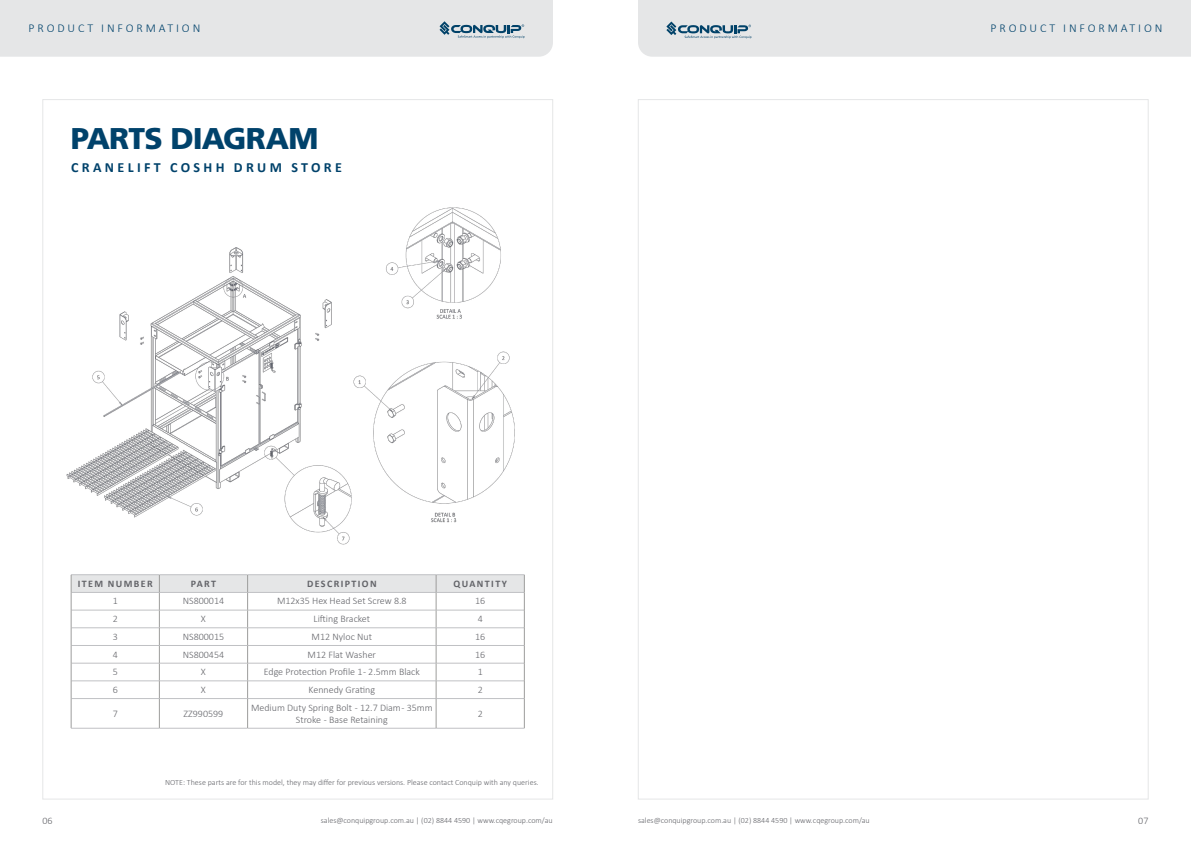
<style>
.page{position:relative;width:1191px;height:842px;background:#fff}
.page>*{position:absolute;margin:0;border:0;box-sizing:border-box;transform-origin:0 0}
.t1{font:900 30px "Frutiger LT Std";letter-spacing:-.025em;color:#00426b}
.t2{font:700 14px "Calibri";letter-spacing:.24em;color:#00426b}
.t3{font:300 12px "Calibri";letter-spacing:.24em;color:#00426b}
.t4{font:300 10px/12px "Calibri";color:#636469;text-align:center}
.t5{font:700 10px "Calibri";letter-spacing:.14em;color:#636469}
.t6{font:300 8px "Calibri";color:#636469}
</style>
<div class="page">
<hr style="left:71px;top:574px;width:88px;height:1px;background:#c0c1c4">
<hr style="left:159px;top:574px;width:89px;height:1px;background:#c0c1c4">
<hr style="left:248px;top:574px;width:188px;height:1px;background:#c0c1c4">
<hr style="left:436px;top:574px;width:88px;height:1px;background:#c0c1c4">
<hr style="left:159px;top:728px;width:89px;height:1px;background:#c0c1c4">
<hr style="left:248px;top:728px;width:188px;height:1px;background:#c0c1c4">
<hr style="left:436px;top:728px;width:88px;height:1px;background:#c0c1c4">
<svg style="left:71px;top:575px;width:454px;height:153px"></svg>
<hr style="left:524px;top:698px;width:1px;height:30px;background:#9d9d9c">
<hr style="left:71px;top:728px;width:88px;height:1px;background:#c0c1c4">
<img style="left:66px;top:207px;width:449px;height:338px">
<div style="left:0;top:0;width:553px;height:57px;background:#e5e6e7"></div>
<div style="left:638px;top:0;width:553px;height:57px;background:#e5e6e7"></div>
<p class="t3" style="left:29px;top:21px;width:173px">PRODUCT INFORMATION</p>
<p class="t3" style="left:990px;top:21px;width:173px">PRODUCT INFORMATION</p>
<h1 class="t1" style="left:71px;top:120px;width:249px">PARTS DIAGRAM</h1>
<h2 class="t2" style="left:71px;top:157px;width:272px">CRANELIFT COSHH DRUM STORE</h2>
<p class="t5" style="left:78px;top:576px;width:76px">ITEM NUMBER</p>
<p class="t5" style="left:191px;top:576px;width:27px">PART</p>
<p class="t5" style="left:307px;top:576px;width:71px">DESCRIPTION</p>
<p class="t5" style="left:453px;top:576px;width:55px">QUANTITY</p>
<p class="t4" style="left:113px;top:595px;width:7px">1</p>
<p class="t4" style="left:183px;top:595px;width:43px">NS800014</p>
<p class="t4" style="left:277px;top:595px;width:131px">M12x35 Hex Head Set Screw 8.8</p>
<p class="t4" style="left:475px;top:595px;width:12px">16</p>
<p class="t4" style="left:113px;top:613px;width:7px">2</p>
<p class="t4" style="left:201px;top:613px;width:7px">X</p>
<p class="t4" style="left:313px;top:613px;width:58px">Lifting Bracket</p>
<p class="t4" style="left:478px;top:613px;width:7px">4</p>
<p class="t4" style="left:113px;top:630px;width:7px">3</p>
<p class="t4" style="left:183px;top:630px;width:43px">NS800015</p>
<p class="t4" style="left:312px;top:630px;width:62px">M12 Nyloc Nut</p>
<p class="t4" style="left:475px;top:630px;width:12px">16</p>
<p class="t4" style="left:113px;top:648px;width:7px">4</p>
<p class="t4" style="left:183px;top:648px;width:43px">NS800454</p>
<p class="t4" style="left:308px;top:648px;width:70px">M12 Flat Washer</p>
<p class="t4" style="left:475px;top:648px;width:12px">16</p>
<p class="t4" style="left:113px;top:666px;width:7px">5</p>
<p class="t4" style="left:201px;top:666px;width:7px">X</p>
<p class="t4" style="left:264px;top:666px;width:158px">Edge Protection Profile 1 - 2.5mm Black</p>
<p class="t4" style="left:478px;top:666px;width:7px">1</p>
<p class="t4" style="left:113px;top:683px;width:7px">6</p>
<p class="t4" style="left:201px;top:683px;width:7px">X</p>
<p class="t4" style="left:309px;top:683px;width:68px">Kennedy Grating</p>
<p class="t4" style="left:477px;top:683px;width:7px">2</p>
<p class="t4" style="left:113px;top:707px;width:7px">7</p>
<p class="t4" style="left:184px;top:707px;width:41px">ZZ990599</p>
<p class="t4" style="left:251px;top:701px;width:183px">Medium Duty Spring Bolt - 12.7 Diam - 35mm<br>Stroke - Base Retaining</p>
<p class="t4" style="left:477px;top:707px;width:7px">2</p>
<p class="t6" style="left:165px;top:778px;width:375px">NOTE: These parts are for this model, they may differ for previous versions. Please contact Conquip with any queries.</p>
<p class="t6" style="left:321px;top:816px;width:233px">sales@conquipgroup.com.au | (02) 8844 4590 | www.cqegroup.com/au</p>
<p class="t6" style="left:638px;top:816px;width:233px">sales@conquipgroup.com.au | (02) 8844 4590 | www.cqegroup.com/au</p>
<p class="t4" style="left:43px;top:814px;width:12px">06</p>
<p class="t4" style="left:1138px;top:814px;width:12px">07</p>
</div>
